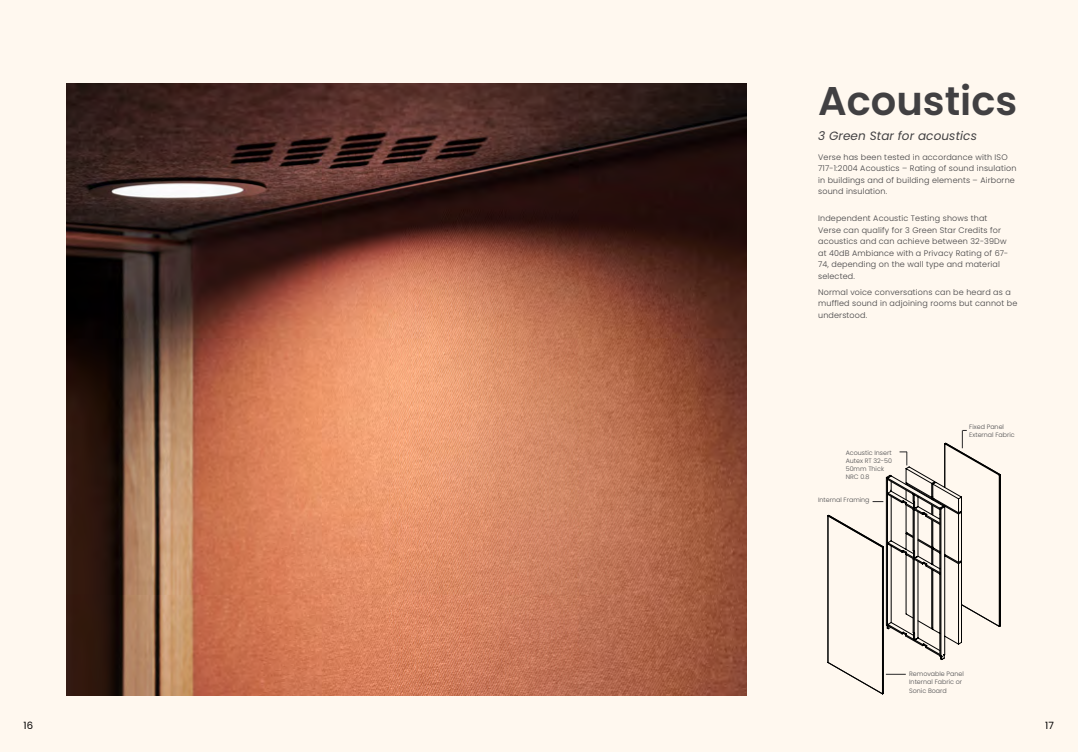
<style>
.page{position:relative;width:1078px;height:752px;background:#fff}
.page>*{position:absolute;margin:0;border:0;box-sizing:border-box;transform-origin:0 0}
.t1{font:600 40px "Poppins";color:#414042}
.t2{font:italic 12px "Poppins";letter-spacing:.01em;color:#414042}
.t3{font:10px "Poppins";color:#000}
.t4{font:300 8px/11.5px "Poppins";letter-spacing:.02em;color:#414042}
.t5{font:300 6.3px/8.2px "Poppins";color:#4d4d4f}
</style>
<div class="page">
<div style="left:0;top:0;width:1077px;height:751px;background:#fff8ef"></div>
<svg style="left:827px;top:430px;width:173px;height:263px"></svg>
<img style="left:67px;top:84px;width:679px;height:611px">
<h1 class="t1" style="left:818px;top:78px;width:200px">Acoustics</h1>
<h2 class="t2" style="left:818px;top:128px;width:160px">3 Green Star for acoustics</h2>
<p class="t4" style="left:818px;top:151px;width:200px">Verse has been tested in accordance with ISO 717-1:2004 Acoustics – Rating of sound insulation in buildings and of building elements – Airborne sound insulation.</p>
<p class="t4" style="left:818px;top:213px;width:192px">Independent Acoustic Testing shows that Verse can qualify for 3 Green Star Credits for acoustics and can achieve between 32-39Dw at 40dB Ambiance with a Privacy Rating of 67- 74, depending on the wall type and material selected.</p>
<p class="t4" style="left:818px;top:286px;width:201px">Normal voice conversations can be heard as a muffled sound in adjoining rooms but cannot be understood.</p>
<p class="t5" style="left:845px;top:448px;width:48px">Acoustic Insert<br>Autex RT 32-50<br>50mm Thick<br>NRC 0.8</p>
<p class="t5" style="left:818px;top:495px;width:53px">Internal Framing</p>
<p class="t5" style="left:969px;top:422px;width:47px">Fixed Panel<br>External Fabric</p>
<p class="t5" style="left:909px;top:669px;width:56px">Removable Panel<br>Internal Fabric or<br>Sonic Board</p>
<p class="t3" style="left:23px;top:719px;width:11px">16</p>
<p class="t3" style="left:1044px;top:719px;width:10px">17</p>
</div>
